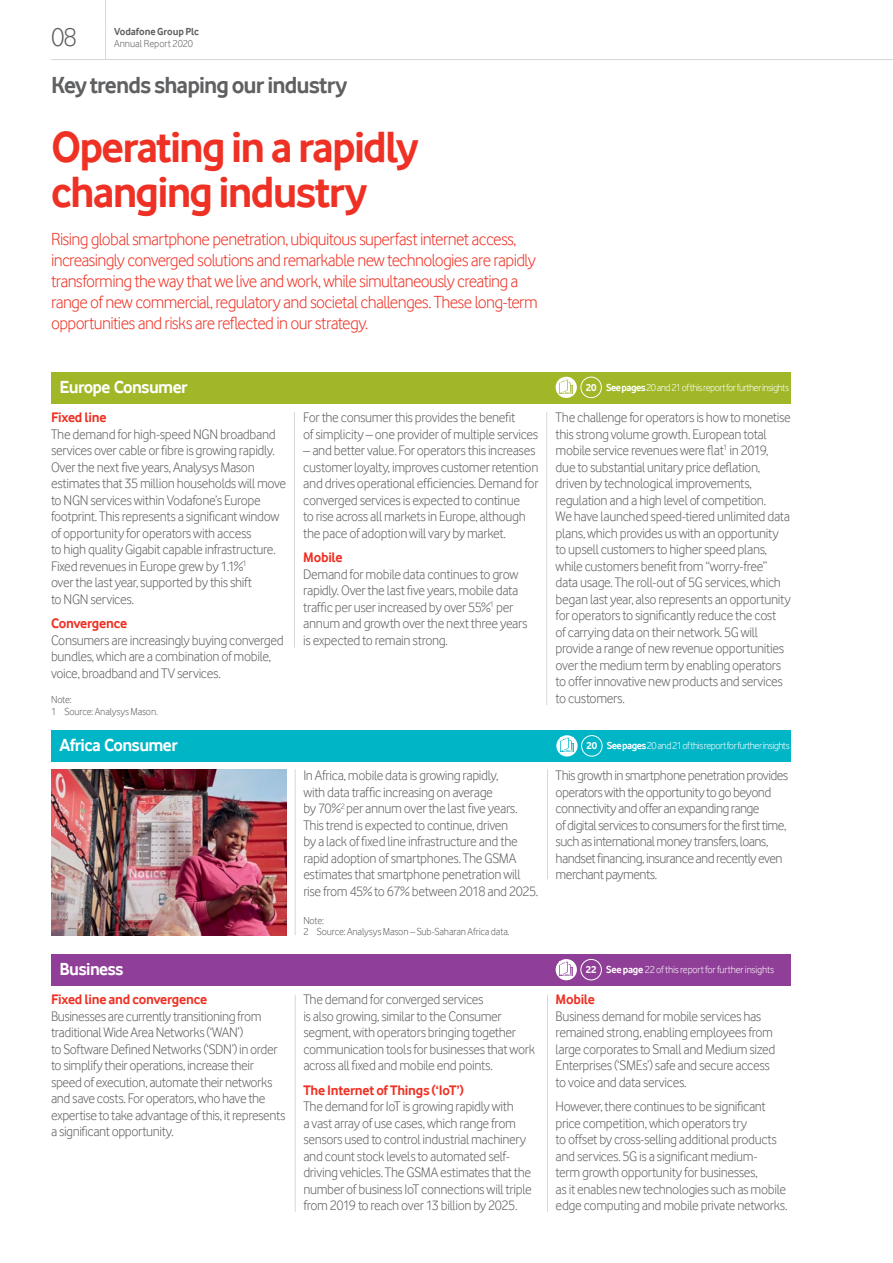
<style>
.page{position:relative;width:893px;height:1263px;background:#fff}
.page>*{position:absolute;margin:0;border:0;box-sizing:border-box;transform-origin:0 0}
.t1{font:700 45px/45px "Vodafone Rg";letter-spacing:-.04em;color:#ee3124}
.t2{font:27px "Vodafone Lt";color:#5f6062}
.t3{font:700 24px "Vodafone Rg";letter-spacing:-.04em;color:#5f6062}
.t4{font:18px/21px "Vodafone Lt";letter-spacing:-.035em;color:#ee3124}
.t5{font:700 18px "Vodafone Rg";letter-spacing:-.035em;color:#fff}
.t6{font:14.25px/16.5px "Vodafone Lt";letter-spacing:-.025em;color:#5f6062}
.t7{font:700 14.25px "Vodafone Rg";letter-spacing:-.015em;color:#ee3124}
.t8{font:10.5px "Vodafone Lt";letter-spacing:-.045em;color:#fff}
.t9{font:10.5px/11.2px "Vodafone Lt";letter-spacing:-.01em;color:#5f6062}
.t10{font:10.5px "Vodafone Lt";letter-spacing:-.015em;color:#fff}
.t11{font:700 10.5px "Vodafone Rg";letter-spacing:-.01em;color:#5f6062}
.s1{font-family:"Vodafone Rg";font-weight:700}
</style>
<div class="page">
<div style="left:51px;top:372px;width:740px;height:31px;background:#a1b728"></div>
<hr style="left:294px;top:412px;width:1px;height:235px;background:#d7d7d8">
<hr style="left:546px;top:412px;width:1px;height:293px;background:#d7d7d8">
<svg style="left:556px;top:377px;width:21px;height:21px"></svg>
<img style="left:560px;top:379px;width:13px;height:14px">
<div style="left:580px;top:377px;width:22px;height:21px;border:1px solid #fff;border-radius:50%"></div>
<div style="left:51px;top:954px;width:740px;height:31px;background:#903f98"></div>
<svg style="left:556px;top:959px;width:21px;height:21px"></svg>
<img style="left:560px;top:961px;width:13px;height:15px">
<div style="left:580px;top:959px;width:22px;height:21px;border:1px solid #fff;border-radius:50%"></div>
<hr style="left:547px;top:995px;width:1px;height:217px;background:#d7d7d8">
<hr style="left:295px;top:995px;width:1px;height:217px;background:#d7d7d8">
<div style="left:51px;top:730px;width:740px;height:32px;background:#00b5c6"></div>
<hr style="left:547px;top:769px;width:1px;height:110px;background:#d7d7d8">
<hr style="left:295px;top:769px;width:1px;height:166px;background:#d7d7d8">
<img style="left:51px;top:769px;width:235px;height:166px">
<svg style="left:556px;top:735px;width:22px;height:21px"></svg>
<img style="left:560px;top:738px;width:13px;height:14px">
<div style="left:581px;top:735px;width:21px;height:21px;border:1px solid #fff;border-radius:50%"></div>
<hr style="left:51px;top:59px;width:842px;height:1px;background:#d7d7d8">
<svg style="left:105px;top:0;width:1px;height:28px"></svg>
<hr style="left:105px;top:28px;width:1px;height:32px;background:#d7d7d8">
<h2 class="t2" style="left:51px;top:21px;width:28px">08</h2>
<p class="t11" style="left:114px;top:25px;width:86px">Vodafone Group Plc</p>
<p class="t9" style="left:114px;top:37px;width:81px">Annual Report 2020</p>
<h3 class="t3" style="left:51px;top:71px;width:298px">Key trends shaping our industry</h3>
<h1 class="t1" style="left:51px;top:124px;width:369px">Operating in a rapidly changing industry</h1>
<p class="t4" style="left:51px;top:228px;width:488px">Rising global smartphone penetration, ubiquitous superfast internet access, increasingly converged solutions and remarkable new technologies are rapidly transforming the way that we live and work, while simultaneously creating a range of new commercial, regulatory and societal challenges. These long-term opportunities and risks are reflected in our strategy.</p>
<p class="t5" style="left:60px;top:376px;width:129px">Europe Consumer</p>
<p class="t7" style="left:51px;top:409px;width:57px">Fixed line</p>
<p class="t6" style="left:51px;top:425px;width:237px">The demand for high-speed NGN broadband services over cable or fibre is growing rapidly.<br>Over the next five years, Analysys Mason estimates that 35 million households will move to NGN services within Vodafone’s Europe footprint. This represents a significant window of opportunity for operators with access<br>to high quality Gigabit capable infrastructure.<br>Fixed revenues in Europe grew by 1.1%<sup>1<br></sup>over the last year, supported by this shift<br>to NGN services.</p>
<p class="t7" style="left:51px;top:615px;width:78px">Convergence</p>
<p class="t6" style="left:51px;top:632px;width:234px">Consumers are increasingly buying converged bundles, which are a combination of mobile, voice, broadband and TV services.</p>
<p class="t6" style="left:303px;top:409px;width:236px">For the consumer this provides the benefit<br>of simplicity – one provider of multiple services</p>
<p class="t6" style="left:303px;top:442px;width:237px">– and better value. For operators this increases customer loyalty, improves customer retention and drives operational efficiencies. Demand for converged services is expected to continue<br>to rise across all markets in Europe, although the pace of adoption will vary by market.</p>
<p class="t7" style="left:303px;top:549px;width:41px">Mobile</p>
<p class="t6" style="left:303px;top:566px;width:226px">Demand for mobile data continues to grow rapidly. Over the last five years, mobile data traffic per user increased by over 55%<sup>1</sup> per annum and growth over the next three years is expected to remain strong.</p>
<p class="t8" style="left:586px;top:381px;width:205px"><span class="s1">20 See pages</span> 20 and 21 of this report for further insights</p>
<p class="t6" style="left:556px;top:409px;width:237px">The challenge for operators is how to monetise this strong volume growth. European total mobile service revenues were flat<sup>1</sup> in 2019, due to substantial unitary price deflation, driven by technological improvements, regulation and a high level of competition.<br>We have launched speed-tiered unlimited data plans, which provides us with an opportunity to upsell customers to higher speed plans, while customers benefit from “worry-free” data usage. The roll-out of 5G services, which began last year, also represents an opportunity for operators to significantly reduce the cost<br>of carrying data on their network. 5G will provide a range of new revenue opportunities over the medium term by enabling operators to offer innovative new products and services</p>
<p class="t9" style="left:51px;top:694px;width:22px">Note:</p>
<p class="t6" style="left:556px;top:690px;width:71px">to customers.</p>
<p class="t9" style="left:51px;top:705px;width:108px">1 Source: Analysys Mason.</p>
<p class="t5" style="left:60px;top:734px;width:120px">Africa Consumer</p>
<p class="t5" style="left:60px;top:958px;width:66px">Business</p>
<p class="t7" style="left:51px;top:991px;width:158px">Fixed line and convergence</p>
<p class="t6" style="left:51px;top:1007px;width:236px">Businesses are currently transitioning from traditional Wide Area Networks (‘WAN’)<br>to Software Defined Networks (‘SDN’) in order to simplify their operations, increase their speed of execution, automate their networks and save costs. For operators, who have the expertise to take advantage of this, it represents a significant opportunity.</p>
<p class="t8" style="left:586px;top:740px;width:205px"><span class="s1">20 See pages</span> 20 and 21 of this report for further insights</p>
<p class="t6" style="left:303px;top:767px;width:236px">In Africa, mobile data is growing rapidly,<br>with data traffic increasing on average<br>by 70%<sup>2</sup> per annum over the last five years.<br>This trend is expected to continue, driven<br>by a lack of fixed line infrastructure and the rapid adoption of smartphones. The GSMA estimates that smartphone penetration will rise from 45% to 67% between 2018 and 2025.</p>
<p class="t6" style="left:556px;top:767px;width:234px">This growth in smartphone penetration provides operators with the opportunity to go beyond connectivity and offer an expanding range<br>of digital services to consumers for the first time, such as international money transfers, loans, handset financing, insurance and recently even merchant payments.</p>
<p class="t9" style="left:303px;top:915px;width:208px">Note:<br>2 Source: Analysys Mason – Sub-Saharan Africa data.</p>
<p class="t6" style="left:303px;top:991px;width:233px">The demand for converged services<br>is also growing, similar to the Consumer segment, with operators bringing together communication tools for businesses that work across all fixed and mobile end points.</p>
<p class="t7" style="left:303px;top:1082px;width:162px">The Internet of Things (‘IoT’)</p>
<p class="t6" style="left:303px;top:1098px;width:230px">The demand for IoT is growing rapidly with<br>a vast array of use cases, which range from sensors used to control industrial machinery and count stock levels to automated self&shy;driving vehicles. The GSMA estimates that the number of business IoT connections will triple from 2019 to reach over 13 billion by 2025.</p>
<p class="t10" style="left:586px;top:964px;width:190px"><span class="s1">22 See page</span> 22 of this report for further insights</p>
<p class="t7" style="left:556px;top:991px;width:41px">Mobile</p>
<p class="t6" style="left:556px;top:1007px;width:221px">Business demand for mobile services has remained strong, enabling employees from large corporates to Small and Medium sized Enterprises (‘SMEs’) safe and secure access to voice and data services.</p>
<p class="t6" style="left:556px;top:1098px;width:233px">However, there continues to be significant price competition, which operators try<br>to offset by cross-selling additional products and services. 5G is a significant medium-<br>term growth opportunity for businesses,<br>as it enables new technologies such as mobile edge computing and mobile private networks.</p>
</div>
